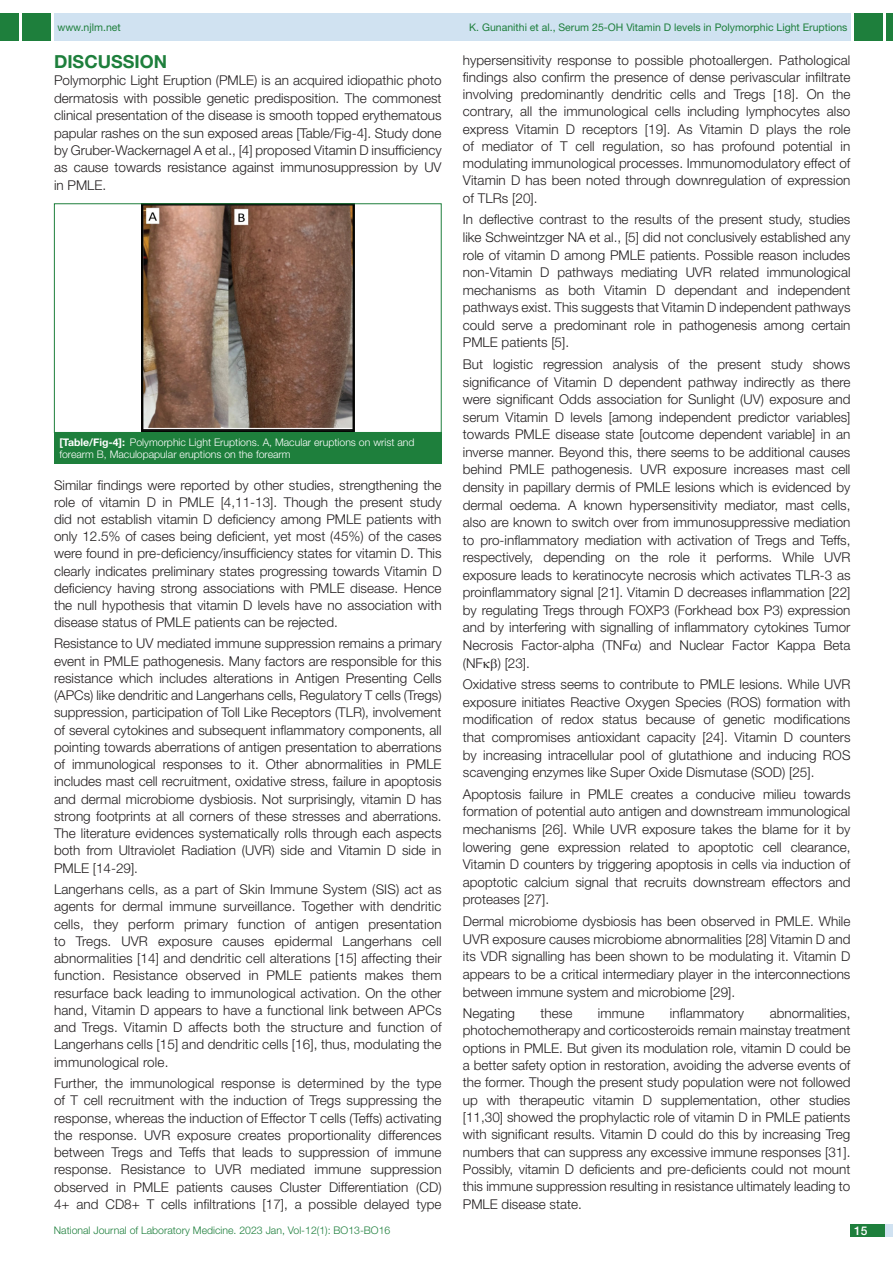
<style>
.page{position:relative;width:893px;height:1263px;background:#fff}
.page>*{position:absolute;margin:0;border:0;box-sizing:border-box;transform-origin:0 0}
.Heading{font:700 18px "Helvetica Neue";color:#1e7f3c}
.Body_text{font:300 13.5px/17.2px "Helvetica Neue";color:#231f20;text-align:justify}
.t1{font:500 12px "Helvetica Neue";color:#fff}
.TABLE_FIG{font:300 10.5px/12.6px "Helvetica Neue";color:#fff}
.t2{font:10.5px "Helvetica Neue";color:#1e7f3c}
.t3{font:300 10.5px "Helvetica Neue";color:#1e7f3c}
.s1{font-weight:700}
</style>
<div class="page">
<div style="left:54px;top:13px;width:796px;height:28px;background:#d0e2f1"></div>
<div style="left:0;top:13px;width:19px;height:28px;background:#1e7f3c"></div>
<div style="left:22px;top:13px;width:29px;height:28px;background:#1e7f3c"></div>
<div style="left:886px;top:13px;width:7px;height:28px;background:#1e7f3c"></div>
<div style="left:854px;top:13px;width:29px;height:28px;background:#1e7f3c"></div>
<div style="left:850px;top:1224px;width:43px;height:13px;background:#d0e2f1"></div>
<div style="left:850px;top:1224px;width:35px;height:13px;background:#1e7f3c"></div>
<img style="left:141px;top:205px;width:213px;height:226px">
<div style="left:54px;top:203px;width:388px;height:230px;border:1px solid #1e7f3c"></div>
<div style="left:54px;top:432px;width:388px;height:32px;background:#1e7f3c"></div>
<p class="t2" style="left:57px;top:21px;width:65px">www.njlm.net</p>
<p class="t2" style="left:469px;top:21px;width:380px">K. Gunanithi et al., Serum 25-OH Vitamin D levels in Polymorphic Light Eruptions</p>
<p class="Heading" style="left:54px;top:51px;width:112px">DISCUSSION</p>
<p class="Body_text" style="left:54px;top:72px;width:389px">Polymorphic Light Eruption (PMLE) is an acquired idiopathic photo dermatosis with possible genetic predisposition. The commonest clinical presentation of the disease is smooth topped erythematous papular rashes on the sun exposed areas [Table/Fig-4]. Study done by Gruber-Wackernagel A et al., [4] proposed Vitamin D insufficiency as cause towards resistance against immunosuppression by UV in PMLE.</p>
<p class="TABLE_FIG" style="left:59px;top:435px;width:357px"><span class="s1">[Table/Fig-4]:</span> Polymorphic Light Eruptions. A, Macular eruptions on wrist and forearm B, Maculopapular eruptions on the forearm</p>
<p class="Body_text" style="left:54px;top:476px;width:389px">Similar findings were reported by other studies, strengthening the role of vitamin D in PMLE [4,11-13]. Though the present study did not establish vitamin D deficiency among PMLE patients with only 12.5% of cases being deficient, yet most (45%) of the cases were found in pre-deficiency/insufficiency states for vitamin D. This clearly indicates preliminary states progressing towards Vitamin D deficiency having strong associations with PMLE disease. Hence the null hypothesis that vitamin D levels have no association with disease status of PMLE patients can be rejected.</p>
<p class="Body_text" style="left:54px;top:635px;width:389px">Resistance to UV mediated immune suppression remains a primary event in PMLE pathogenesis. Many factors are responsible for this resistance which includes alterations in Antigen Presenting Cells (APCs) like dendritic and Langerhans cells, Regulatory T cells (Tregs) suppression, participation of Toll Like Receptors (TLR), involvement of several cytokines and subsequent inflammatory components, all pointing towards aberrations of antigen presentation to aberrations of immunological responses to it. Other abnormalities in PMLE includes mast cell recruitment, oxidative stress, failure in apoptosis and dermal microbiome dysbiosis. Not surprisingly, vitamin D has strong footprints at all corners of these stresses and aberrations.<br>The literature evidences systematically rolls through each aspects both from Ultraviolet Radiation (UVR) side and Vitamin D side in PMLE [14-29].</p>
<p class="Body_text" style="left:54px;top:880px;width:389px">Langerhans cells, as a part of Skin Immune System (SIS) act as agents for dermal immune surveillance. Together with dendritic cells, they perform primary function of antigen presentation to Tregs. UVR exposure causes epidermal Langerhans cell abnormalities [14] and dendritic cell alterations [15] affecting their function. Resistance observed in PMLE patients makes them resurface back leading to immunological activation. On the other hand, Vitamin D appears to have a functional link between APCs and Tregs. Vitamin D affects both the structure and function of Langerhans cells [15] and dendritic cells [16], thus, modulating the immunological role.</p>
<p class="Body_text" style="left:54px;top:1074px;width:389px">Further, the immunological response is determined by the type of T cell recruitment with the induction of Tregs suppressing the response, whereas the induction of Effector T cells (Teffs) activating the response. UVR exposure creates proportionality differences between Tregs and Teffs that leads to suppression of immune response. Resistance to UVR mediated immune suppression observed in PMLE patients causes Cluster Differentiation (CD)<br>4+ and CD8+ T cells infiltrations [17], a possible delayed type</p>
<p class="Body_text" style="left:463px;top:51px;width:389px">hypersensitivity response to possible photoallergen. Pathological findings also confirm the presence of dense perivascular infiltrate involving predominantly dendritic cells and Tregs [18]. On the contrary, all the immunological cells including lymphocytes also express Vitamin D receptors [19]. As Vitamin D plays the role of mediator of T cell regulation, so has profound potential in modulating immunological processes. Immunomodulatory effect of Vitamin D has been noted through downregulation of expression of TLRs [20].</p>
<p class="Body_text" style="left:463px;top:211px;width:389px">In deflective contrast to the results of the present study, studies like Schweintzger NA et al., [5] did not conclusively established any role of vitamin D among PMLE patients. Possible reason includes non-Vitamin D pathways mediating UVR related immunological mechanisms as both Vitamin D dependant and independent pathways exist. This suggests that Vitamin D independent pathways could serve a predominant role in pathogenesis among certain PMLE patients [5].</p>
<p class="Body_text" style="left:463px;top:355px;width:389px">But logistic regression analysis of the present study shows significance of Vitamin D dependent pathway indirectly as there were significant Odds association for Sunlight (UV) exposure and serum Vitamin D levels [among independent predictor variables] towards PMLE disease state [outcome dependent variable] in an inverse manner. Beyond this, there seems to be additional causes behind PMLE pathogenesis. UVR exposure increases mast cell density in papillary dermis of PMLE lesions which is evidenced by dermal oedema. A known hypersensitivity mediator, mast cells, also are known to switch over from immunosuppressive mediation to pro-inflammatory mediation with activation of Tregs and Teffs, respectively, depending on the role it performs. While UVR exposure leads to keratinocyte necrosis which activates TLR-3 as proinflammatory signal [21]. Vitamin D decreases inflammation [22] by regulating Tregs through FOXP3 (Forkhead box P3) expression and by interfering with signalling of inflammatory cytokines Tumor Necrosis Factor-alpha (TNF ) and Nuclear Factor Kappa Beta (NF ) [23].</p>
<p class="Body_text" style="left:463px;top:675px;width:389px">Oxidative stress seems to contribute to PMLE lesions. While UVR exposure initiates Reactive Oxygen Species (ROS) formation with modification of redox status because of genetic modifications that compromises antioxidant capacity [24]. Vitamin D counters by increasing intracellular pool of glutathione and inducing ROS scavenging enzymes like Super Oxide Dismutase (SOD) [25].</p>
<p class="Body_text" style="left:463px;top:785px;width:389px">Apoptosis failure in PMLE creates a conducive milieu towards formation of potential auto antigen and downstream immunological mechanisms [26]. While UVR exposure takes the blame for it by lowering gene expression related to apoptotic cell clearance, Vitamin D counters by triggering apoptosis in cells via induction of apoptotic calcium signal that recruits downstream effectors and proteases [27].</p>
<p class="Body_text" style="left:463px;top:912px;width:389px;line-height:17.7px">Dermal microbiome dysbiosis has been observed in PMLE. While UVR exposure causes microbiome abnormalities [28] Vitamin D and its VDR signalling has been shown to be modulating it. Vitamin D appears to be a critical intermediary player in the interconnections between immune system and microbiome [29].</p>
<p class="Body_text" style="left:463px;top:1004px;width:54px">Negating</p>
<p class="Body_text" style="left:541px;top:1004px;width:33px">these</p>
<p class="Body_text" style="left:598px;top:1004px;width:48px">immune</p>
<p class="Body_text" style="left:670px;top:1004px;width:76px">inflammatory</p>
<p class="Body_text" style="left:463px;top:1004px;width:389px;text-indent:307px">abnormalities, photochemotherapy and corticosteroids remain mainstay treatment options in PMLE. But given its modulation role, vitamin D could be a better safety option in restoration, avoiding the adverse events of the former. Though the present study population were not followed up with therapeutic vitamin D supplementation, other studies [11,30] showed the prophylactic role of vitamin D in PMLE patients with significant results. Vitamin D could do this by increasing Treg numbers that can suppress any excessive immune responses [31].<br>Possibly, vitamin D deficients and pre-deficients could not mount this immune suppression resulting in resistance ultimately leading to PMLE disease state.</p>
<p class="t3" style="left:54px;top:1224px;width:338px">National Journal of Laboratory Medicine. 2023 Jan, Vol-12(1): BO13-BO16</p>
<p class="t1" style="left:854px;top:1223px;width:15px">15</p>
</div>
